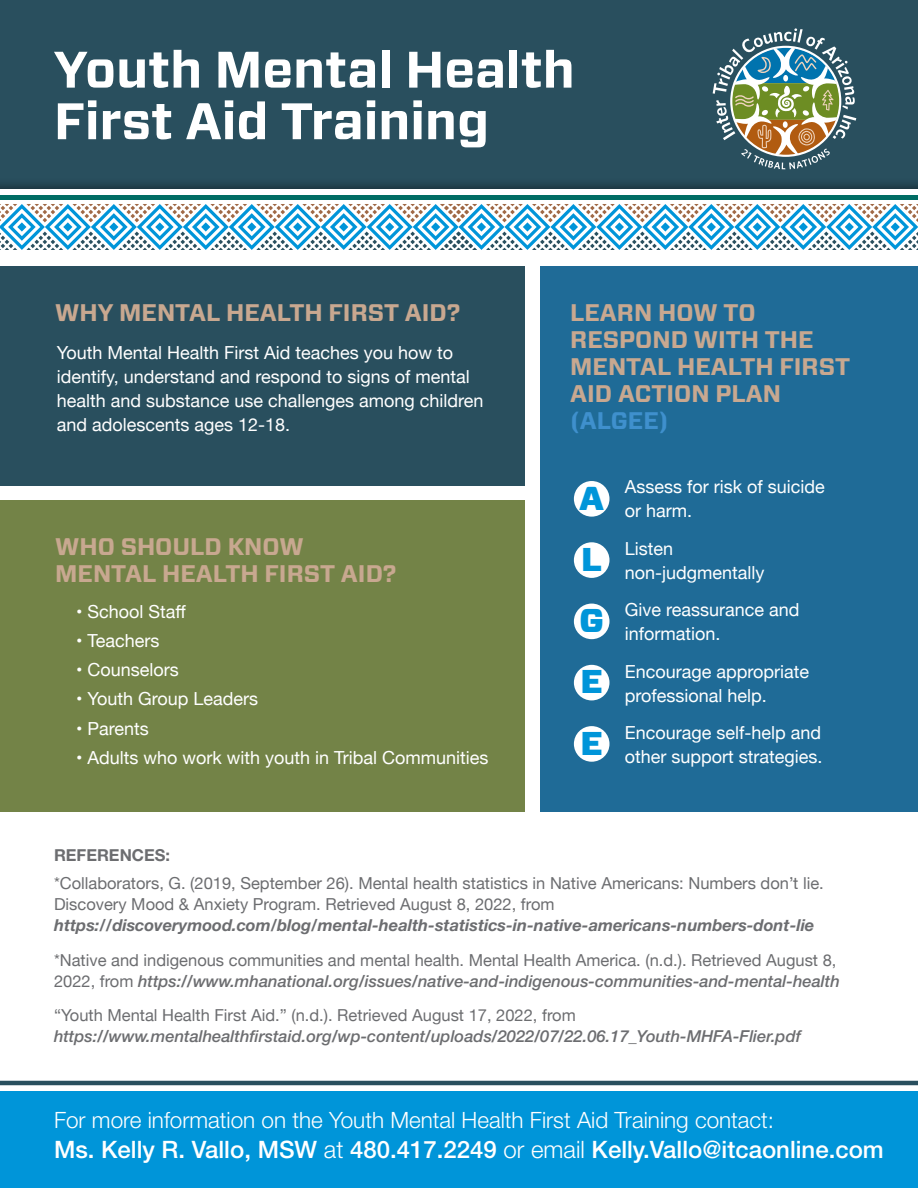
<style>
.page{position:relative;width:918px;height:1188px;background:#fff}
.page>*{position:absolute;margin:0;border:0;box-sizing:border-box;transform-origin:0 0}
.t1{font:700 51.3px/51.6px "Forza";color:#fff}
.t2{font:900 33px/61.2px "Forza";color:#0095d9;text-align:justify}
.t3{font:700 24px/27px "Forza";color:#c8a890}
.t4{font:500 24px "Helvetica Neue";color:#fff}
.t5{font:700 24px "Forza";color:#3f90cd}
.t6{font:300 22.5px "Helvetica Neue";color:#fff}
.t7{font:18px/24px "Helvetica Neue";color:#fff}
.t8{font:16.5px/21px "Helvetica Neue";color:#6c6d70}
.t9{font:italic 500 16.5px "Helvetica Neue";color:#6c6d70}
.t10{font:italic 700 16.5px "Helvetica Neue";color:#6c6d70}
.t11{font:700 16.5px "Helvetica Neue";color:#6c6d70}
.s1{font-weight:500;font-style:italic}
.s2{font-weight:300}
</style>
<div class="page">
<div style="left:0;top:500px;width:525px;height:311px;background:#738347"></div>
<div style="left:0;top:266px;width:525px;height:219px;background:#294f5e"></div>
<div style="left:540px;top:266px;width:378px;height:545px;background:#1f6b97"></div>
<div style="left:0;top:0;width:918px;height:190px;background:#294f5e"></div>
<hr style="left:0;top:195px;width:459px;height:4px;background:#006c64">
<hr style="left:458px;top:195px;width:460px;height:4px;background:#006c64">
<svg style="left:0;top:204px;width:918px;height:46px"></svg>
<svg style="left:713px;top:28px;width:143px;height:141px"></svg>
<div style="left:574px;top:481px;width:36px;height:36px;background:#fff;border-radius:50%"></div>
<div style="left:574px;top:542px;width:36px;height:36px;background:#fff;border-radius:50%"></div>
<div style="left:574px;top:604px;width:36px;height:35px;background:#fff;border-radius:50%"></div>
<div style="left:574px;top:665px;width:36px;height:35px;background:#fff;border-radius:50%"></div>
<div style="left:574px;top:726px;width:36px;height:36px;background:#fff;border-radius:50%"></div>
<div style="left:0;top:1091px;width:918px;height:97px;background:#0095d9"></div>
<hr style="left:0;top:1081px;width:918px;height:4px;background:#294f5e">
<h1 class="t1" style="left:54px;top:45px;width:522px">Youth Mental Health<br>First Aid Training</h1>
<h3 class="t3" style="left:55px;top:300px;width:407px">WHY MENTAL HEALTH FIRST AID?</h3>
<p class="t7" style="left:57px;top:342px;width:428px">Youth Mental Health First Aid teaches you how to identify, understand and respond to signs of mental health and substance use challenges among children and adolescents ages 12-18.</p>
<h3 class="t3" style="left:55px;top:533px;width:343px">WHO SHOULD KNOW<br>MENTAL HEALTH FIRST AID?</h3>
<p class="t7" style="left:76px;top:600px;width:111px">• School Staff</p>
<p class="t7" style="left:76px;top:630px;width:85px">• Teachers</p>
<p class="t7" style="left:76px;top:659px;width:104px">• Counselors</p>
<p class="t7" style="left:76px;top:688px;width:184px">• Youth Group Leaders</p>
<p class="t7" style="left:76px;top:717px;width:74px">• Parents</p>
<p class="t7" style="left:76px;top:747px;width:414px">• Adults who work with youth in Tribal Communities</p>
<h3 class="t3" style="left:570px;top:300px;width:281px">LEARN HOW TO<br>RESPOND WITH THE<br>MENTAL HEALTH FIRST<br>AID ACTION PLAN</h3>
<h3 class="t5" style="left:570px;top:405px;width:100px">(ALGEE)</h3>
<h2 class="t2" style="left:579px;top:468px;width:26px">A L G E E</h2>
<p class="t7" style="left:625px;top:476px;width:201px">Assess for risk of suicide or harm.</p>
<p class="t7" style="left:625px;top:537px;width:141px">Listen non-judgmentally</p>
<p class="t7" style="left:625px;top:599px;width:176px">Give reassurance and information.</p>
<p class="t7" style="left:625px;top:660px;width:186px">Encourage appropriate professional help.</p>
<p class="t7" style="left:625px;top:722px;width:199px">Encourage self-help and other support strategies.</p>
<p class="t11" style="left:54px;top:845px;width:118px">REFERENCES:</p>
<p class="t8" style="left:54px;top:874px;width:771px">*Collaborators, G. (2019, September 26). Mental health statistics in Native Americans: Numbers don’t lie.<br>Discovery Mood &amp; Anxiety Program. Retrieved August 8, 2022, from</p>
<p class="t10" style="left:54px;top:915px;width:762px">https://discoverymood.com/blog/mental-health-statistics-in-native-americans-numbers-dont-lie</p>
<p class="t8" style="left:54px;top:950px;width:787px">*Native and indigenous communities and mental health. Mental Health America. (n.d.). Retrieved August 8,<br>2022, from <span class="s1">https://www.mhanational.org/issues/native-and-indigenous-communities-and-mental-health</span></p>
<p class="t8" style="left:54px;top:1006px;width:523px">“Youth Mental Health First Aid.” (n.d.). Retrieved August 17, 2022, from</p>
<p class="t9" style="left:54px;top:1027px;width:749px">https://www.mentalhealthfirstaid.org/wp-content/uploads/2022/07/22.06.17_Youth-MHFA-Flier.pdf</p>
<p class="t6" style="left:54px;top:1106px;width:722px">For more information on the Youth Mental Health First Aid Training contact:</p>
<h3 class="t4" style="left:54px;top:1135px;width:831px">Ms. Kelly R. Vallo, MSW <span class="s2">at</span> 480.417.2249 <span class="s2">or email</span> Kelly.Vallo@itcaonline.com</h3>
</div>
